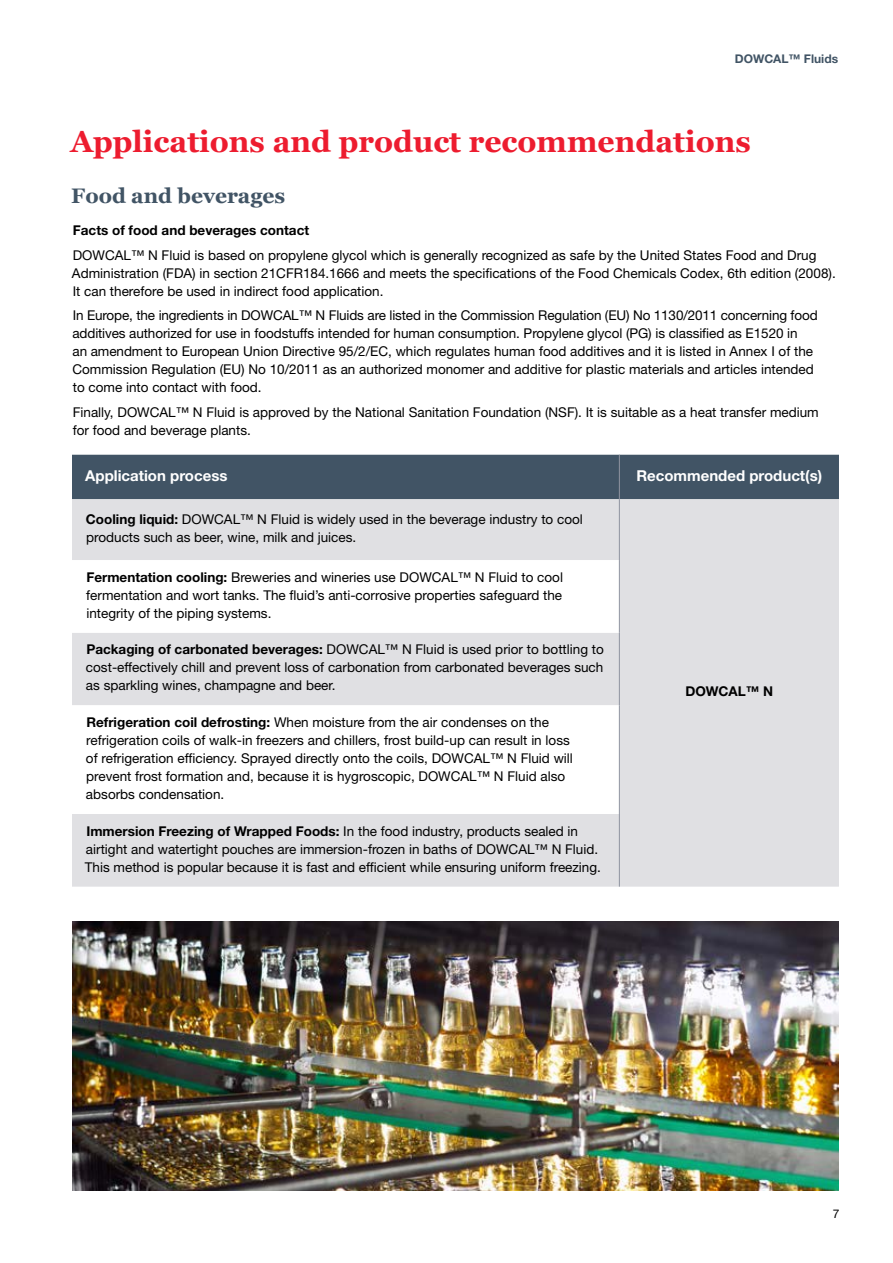
<style>
.page{position:relative;width:893px;height:1263px;background:#fff}
.page>*{position:absolute;margin:0;border:0;box-sizing:border-box;transform-origin:0 0}
.t1{font:700 30px "Georgia";color:#ed1c2f}
.t2{font:700 21px "Georgia";color:#415465}
.t3{font:700 15px "Helvetica Neue LT Std";color:#fff}
.t4{font:13.5px/18px "Helvetica Neue LT Std";color:#000}
.t5{font:700 13.5px "Helvetica Neue LT Std";color:#000}
.t6{font:700 12px "Helvetica Neue LT Std";color:#415465}
.t7{font:12px "Helvetica Neue LT Std";color:#000}
.s1{font-weight:700}
</style>
<div class="page">
<div style="left:72px;top:455px;width:767px;height:44px;background:#415465"></div>
<div style="left:72px;top:499px;width:767px;height:388px;background:#e0e0e3"></div>
<svg style="left:72px;top:560px;width:547px;height:254px"></svg>
<hr style="left:619px;top:455px;width:1px;height:44px;background:#8f94a0">
<hr style="left:619px;top:499px;width:1px;height:61px;background:#8f94a0">
<hr style="left:619px;top:560px;width:1px;height:73px;background:#8f94a0">
<hr style="left:619px;top:633px;width:1px;height:72px;background:#8f94a0">
<hr style="left:619px;top:705px;width:1px;height:109px;background:#8f94a0">
<hr style="left:619px;top:814px;width:1px;height:73px;background:#8f94a0">
<img style="left:72px;top:921px;width:767px;height:270px">
<p class="t6" style="left:735px;top:51px;width:105px">DOWCAL™ Fluids</p>
<h1 class="t1" style="left:70px;top:122px;width:682px">Applications and product recommendations</h1>
<h2 class="t2" style="left:71px;top:183px;width:216px">Food and beverages</h2>
<p class="t5" style="left:73px;top:222px;width:238px">Facts of food and beverages contact</p>
<p class="t4" style="left:72px;top:246px;width:763px">DOWCAL™ N Fluid is based on propylene glycol which is generally recognized as safe by the United States Food and Drug<br>Administration (FDA) in section 21CFR184. 1666 and meets the specifications of the Food Chemicals Codex, 6th edition (2008).<br>It can therefore be used in indirect food application.</p>
<p class="t4" style="left:72px;top:306px;width:747px">In Europe, the ingredients in DOWCAL™ N Fluids are listed in the Commission Regulation (EU) No 1130/2011 concerning food additives authorized for use in foodstuffs intended for human consumption. Propylene glycol (PG) is classified as E1520 in<br>an amendment to European Union Directive 95/2/EC, which regulates human food additives and it is listed in Annex I of the Commission Regulation (EU) No 10/2011 as an authorized monomer and additive for plastic materials and articles intended to come into contact with food.</p>
<p class="t4" style="left:73px;top:403px;width:748px">Finally, DOWCAL™ N Fluid is approved by the National Sanitation Foundation (NSF). It is suitable as a heat transfer medium for food and beverage plants.</p>
<p class="t3" style="left:85px;top:466px;width:144px">Application process</p>
<p class="t3" style="left:636px;top:466px;width:187px">Recommended product(s)</p>
<p class="t4" style="left:86px;top:510px;width:498px"><span class="s1">Cooling liquid:</span> DOWCAL™ N Fluid is widely used in the beverage industry to cool products such as beer, wine, milk and juices.</p>
<p class="t4" style="left:86px;top:568px;width:478px;text-align:justify"><span class="s1">Fermentation cooling:</span> Breweries and wineries use DOWCAL™ N Fluid to cool fermentation and wort tanks. The fluid’s anti-corrosive properties safeguard the integrity of the piping systems.</p>
<p class="t4" style="left:86px;top:640px;width:519px;text-align:justify"><span class="s1">Packaging of carbonated beverages:</span> DOWCAL™ N Fluid is used prior to bottling to cost-effectively chill and prevent loss of carbonation from carbonated beverages such as sparkling wines, champagne and beer.</p>
<p class="t4" style="left:86px;top:713px;width:488px"><span class="s1">Refrigeration coil defrosting:</span> When moisture from the air condenses on the refrigeration coils of walk-in freezers and chillers, frost build-up can result in loss of refrigeration efficiency. Sprayed directly onto the coils, DOWCAL™ N Fluid will prevent frost formation and, because it is hygroscopic, DOWCAL™ N Fluid also absorbs condensation.</p>
<p class="t4" style="left:85px;top:822px;width:515px"><span class="s1">Immersion Freezing of Wrapped Foods:</span> In the food industry, products sealed in airtight and watertight pouches are immersion-frozen in baths of DOWCAL™ N Fluid.<br>This method is popular because it is fast and efficient while ensuring uniform freezing.</p>
<p class="t5" style="left:685px;top:683px;width:89px">DOWCAL™ N</p>
<p class="t7" style="left:833px;top:1206px;width:8px">7</p>
</div>
